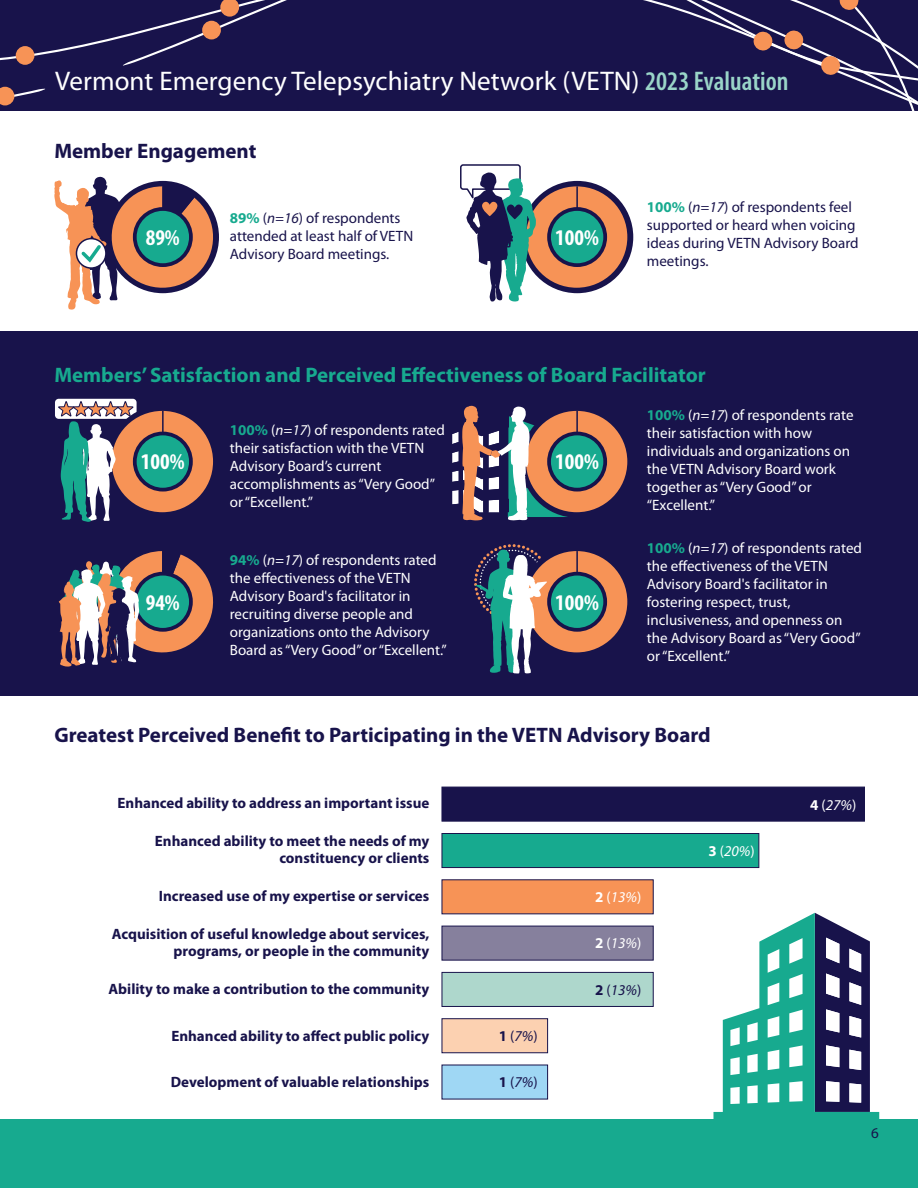
<style>
.page{position:relative;width:918px;height:1188px;background:#fff}
.page>*{position:absolute;margin:0;border:0;box-sizing:border-box;transform-origin:0 0}
.t1{font:27px "Myriad Pro";letter-spacing:.005em;color:#fff}
.t2{font:700 condensed 22.5px "Myriad Pro";color:#fff}
.t3{font:700 21px "Myriad Pro";color:#18134b}
.t4{font:700 21px "Myriad Pro";color:#17aa8f}
.t5{font:15px/18px "Myriad Pro";color:#fff}
.t6{font:700 15px/16.5px "Myriad Pro";color:#18134b;text-align:right}
.t7{font:15px/18px "Myriad Pro";color:#18134b}
.t8{font:italic 15px "Myriad Pro";color:#fff}
.t9{font:italic 15px "Myriad Pro";color:#18134b}
.s1{font-weight:600;font-stretch:condensed;color:#9ad5c8}
.s2{font-weight:700;color:#17aa8f}
.s3{font-style:italic}
.s4{font-weight:700;font-style:normal}
.s5{font-style:normal}
.s6{font-weight:700}
</style>
<div class="page">
<svg style="left:713px;top:913px;width:166px;height:206px"></svg>
<div style="left:0;top:1119px;width:918px;height:69px;background:#17aa8f"></div>
<div style="left:0;top:0;width:918px;height:111px;background:#18134b"></div>
<svg style="left:643px;top:0;width:275px;height:111px"></svg>
<svg style="left:0;top:0;width:287px;height:106px"></svg>
<div style="left:202px;top:21px;width:19px;height:18px;background:#f79356;border-radius:50%"></div>
<div style="left:0;top:331px;width:918px;height:364px;background:#18134b"></div>
<div style="left:55px;top:399px;width:82px;height:20px;background:#fff;border-radius:4px"></div>
<div style="left:526px;top:411px;width:101px;height:101px;background:#f79356;border-radius:51px"></div>
<div style="left:549px;top:433px;width:56px;height:57px;background:#17aa8f;border-radius:50%"></div>
<div style="left:547px;top:432px;width:60px;height:60px;border:4px solid #18134b;border-radius:50%"></div>
<div style="left:521px;top:181px;width:112px;height:112px;background:#18134b;border-radius:50%"></div>
<div style="left:526px;top:186px;width:101px;height:102px;background:#f79356;border-radius:51px"></div>
<div style="left:549px;top:209px;width:56px;height:56px;background:#17aa8f;border-radius:50%"></div>
<div style="left:547px;top:207px;width:60px;height:60px;border:4px solid #18134b;border-radius:50%"></div>
<hr style="left:576px;top:186px;width:2px;height:23px;background:#18134b">
<div style="left:107px;top:405px;width:112px;height:113px;background:#18134b;border-radius:50%"></div>
<div style="left:112px;top:411px;width:101px;height:101px;background:#f79356;border-radius:51px"></div>
<div style="left:135px;top:433px;width:56px;height:57px;background:#17aa8f;border-radius:50%"></div>
<div style="left:133px;top:432px;width:60px;height:60px;border:4px solid #18134b;border-radius:50%"></div>
<hr style="left:162px;top:411px;width:2px;height:22px;background:#18134b">
<div style="left:526px;top:551px;width:101px;height:101px;background:#f79356;border-radius:51px"></div>
<div style="left:549px;top:574px;width:56px;height:56px;background:#17aa8f;border-radius:50%"></div>
<div style="left:547px;top:572px;width:60px;height:60px;border:4px solid #18134b;border-radius:50%"></div>
<hr style="left:576px;top:551px;width:2px;height:23px;background:#18134b">
<svg style="left:58px;top:401px;width:75px;height:121px"></svg>
<svg style="left:54px;top:177px;width:165px;height:133px"></svg>
<svg style="left:452px;top:406px;width:129px;height:115px"></svg>
<svg style="left:59px;top:551px;width:155px;height:116px"></svg>
<svg style="left:475px;top:550px;width:72px;height:124px"></svg>
<div style="left:442px;top:787px;width:423px;height:35px;background:#18134b;border:1px solid #18134b"></div>
<div style="left:442px;top:880px;width:211px;height:34px;background:#f79356"></div>
<div style="left:442px;top:833px;width:317px;height:35px;background:#17aa8f;border:1px solid #18134b"></div>
<div style="left:442px;top:926px;width:211px;height:34px;background:#86809d;border:1px solid #18134b"></div>
<div style="left:442px;top:972px;width:211px;height:35px;background:#aed7cc;border:1px solid #18134b"></div>
<div style="left:442px;top:1065px;width:106px;height:34px;background:#9fd7f4"></div>
<div style="left:442px;top:1019px;width:106px;height:34px;background:#fcd1b1;border:1px solid #18134b"></div>
<svg style="left:460px;top:164px;width:76px;height:138px"></svg>
<h1 class="t1" style="left:55px;top:66px;width:735px">Vermont Emergency Telepsychiatry Network (VETN) <span class="s1">2023 Evaluation</span></h1>
<h3 class="t3" style="left:54px;top:140px;width:204px">Member Engagement</h3>
<h2 class="t2" style="left:146px;top:225px;width:35px">89%</h2>
<p class="t7" style="left:230px;top:210px;width:185px"><span class="s2">89%</span> (<span class="s3">n=16</span>) of respondents attended at least half of VETN<br>Advisory Board meetings.</p>
<p class="t7" style="left:647px;top:198px;width:213px"><span class="s2">100%</span> (<span class="s3">n=17</span>) of respondents feel supported or heard when voicing ideas during VETN Advisory Board meetings.</p>
<h2 class="t2" style="left:555px;top:225px;width:45px">100%</h2>
<h3 class="t4" style="left:54px;top:363px;width:653px">Members’ Satisfaction and Perceived Effectiveness of Board Facilitator</h3>
<h2 class="t2" style="left:141px;top:449px;width:45px">100%</h2>
<p class="t5" style="left:230px;top:422px;width:217px"><span class="s2">100%</span> (<span class="s3">n=17</span>) of respondents rated their satisfaction with the VETN<br>Advisory Board’s current accomplishments as “Very Good” or “Excellent.”</p>
<h2 class="t2" style="left:555px;top:449px;width:45px">100%</h2>
<p class="t5" style="left:230px;top:552px;width:218px"><span class="s2">94%</span> (<span class="s3">n=17</span>) of respondents rated the effectiveness of the VETN<br>Advisory Board's facilitator in recruiting diverse people and organizations onto the Advisory<br>Board as “Very Good” or “Excellent.”</p>
<h2 class="t2" style="left:146px;top:590px;width:35px">94%</h2>
<h2 class="t2" style="left:555px;top:590px;width:45px">100%</h2>
<p class="t5" style="left:647px;top:406px;width:208px"><span class="s2">100%</span> (<span class="s3">n=17</span>) of respondents rate their satisfaction with how individuals and organizations on the VETN Advisory Board work together as “Very Good” or “Excellent.”</p>
<p class="t5" style="left:647px;top:539px;width:217px"><span class="s2">100%</span> (<span class="s3">n=17</span>) of respondents rated the effectiveness of the VETN<br>Advisory Board's facilitator in fostering respect, trust, inclusiveness, and openness on the Advisory Board as “Very Good” or “Excellent.”</p>
<h3 class="t3" style="left:54px;top:723px;width:658px">Greatest Perceived Benefit to Participating in the VETN Advisory Board</h3>
<p class="t6" style="left:118px;top:795px;width:313px">Enhanced ability to address an important issue</p>
<p class="t8" style="left:810px;top:796px;width:48px"><span class="s4">4</span> <span class="s5">(</span>27%<span class="s5">)</span></p>
<p class="t6" style="left:155px;top:833px;width:276px">Enhanced ability to meet the needs of my constituency or clients</p>
<p class="t6" style="left:159px;top:888px;width:272px">Increased use of my expertise or services</p>
<p class="t6" style="left:112px;top:926px;width:319px">Acquisition of useful knowledge about services, programs, or people in the community</p>
<p class="t6" style="left:109px;top:981px;width:322px">Ability to make a contribution to the community</p>
<p class="t6" style="left:171px;top:1028px;width:259px">Enhanced ability to affect public policy</p>
<p class="t7" style="left:499px;top:1027px;width:40px"><span class="s6">1</span> (<span class="s3">7%</span>)</p>
<p class="t6" style="left:171px;top:1074px;width:260px">Development of valuable relationships</p>
<p class="t7" style="left:499px;top:1074px;width:40px"><span class="s6">1</span> (<span class="s3">7%</span>)</p>
<p class="t8" style="left:595px;top:889px;width:48px"><span class="s4">2</span> <span class="s5">(</span>13%<span class="s5">)</span></p>
<p class="t8" style="left:595px;top:935px;width:48px"><span class="s4">2</span> <span class="s5">(</span>13%<span class="s5">)</span></p>
<p class="t9" style="left:595px;top:982px;width:48px"><span class="s4">2</span> <span class="s5">(</span>13%<span class="s5">)</span></p>
<p class="t8" style="left:709px;top:843px;width:48px"><span class="s4">3</span> <span class="s5">(</span>20%<span class="s5">)</span></p>
<p class="t7" style="left:871px;top:1124px;width:9px">6</p>
</div>
